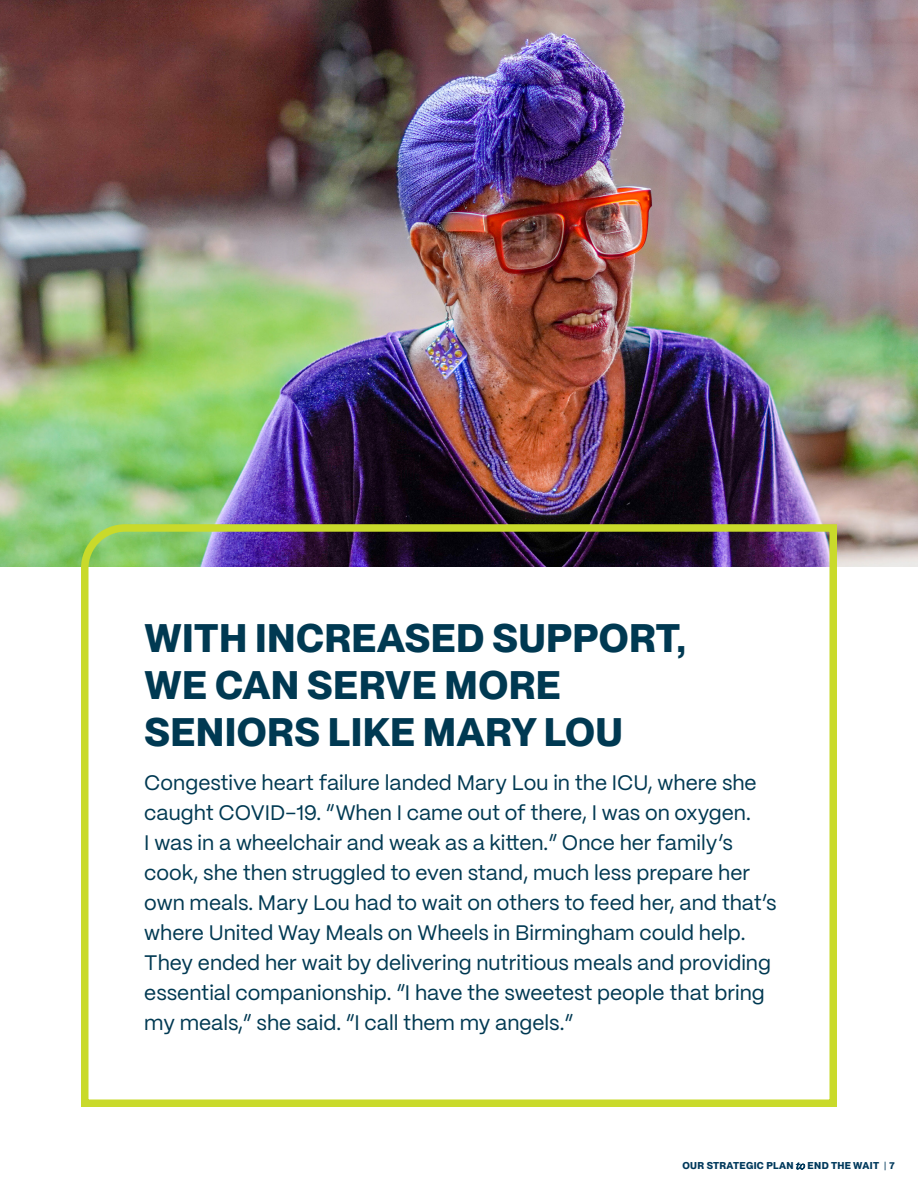
<style>
.page{position:relative;width:918px;height:1188px;background:#fff}
.page>*{position:absolute;margin:0;border:0;box-sizing:border-box;transform-origin:0 0}
.t1{font:700 39px/46.8px "PP Neue Montreal";letter-spacing:.01em;color:#003952}
.t2{font:21px/30px "PP Mori";color:#003952}
.t3{font:700 9.75px "PP Neue Montreal";letter-spacing:.035em;color:#00395c}
.s1{font-family:"PP Eiko";font-weight:300;font-style:italic}
.s2{font-weight:500}
</style>
<div class="page">
<img style="left:0;top:0;width:918px;height:567px">
<svg style="left:77px;top:520px;width:764px;height:587px"></svg>
<p class="t1" style="left:145px;top:616px;width:543px">WITH INCREASED SUPPORT,<br>WE CAN SERVE MORE<br>SENIORS LIKE MARY LOU</p>
<p class="t2" style="left:144px;top:767px;width:634px">Congestive heart failure landed Mary Lou in the ICU, where she caught COVID-19. “When I came out of there, I was on oxygen.<br>I was in a wheelchair and weak as a kitten.” Once her family’s cook, she then struggled to even stand, much less prepare her own meals. Mary Lou had to wait on others to feed her, and that’s where United Way Meals on Wheels in Birmingham could help.<br>They ended her wait by delivering nutritious meals and providing essential companionship. “I have the sweetest people that bring my meals,” she said. “I call them my angels.”</p>
<p class="t3" style="left:682px;top:1160px;width:214px">OUR STRATEGIC PLAN <span class="s1">to</span> END THE WAIT <span class="s2">|</span> 7</p>
</div>
